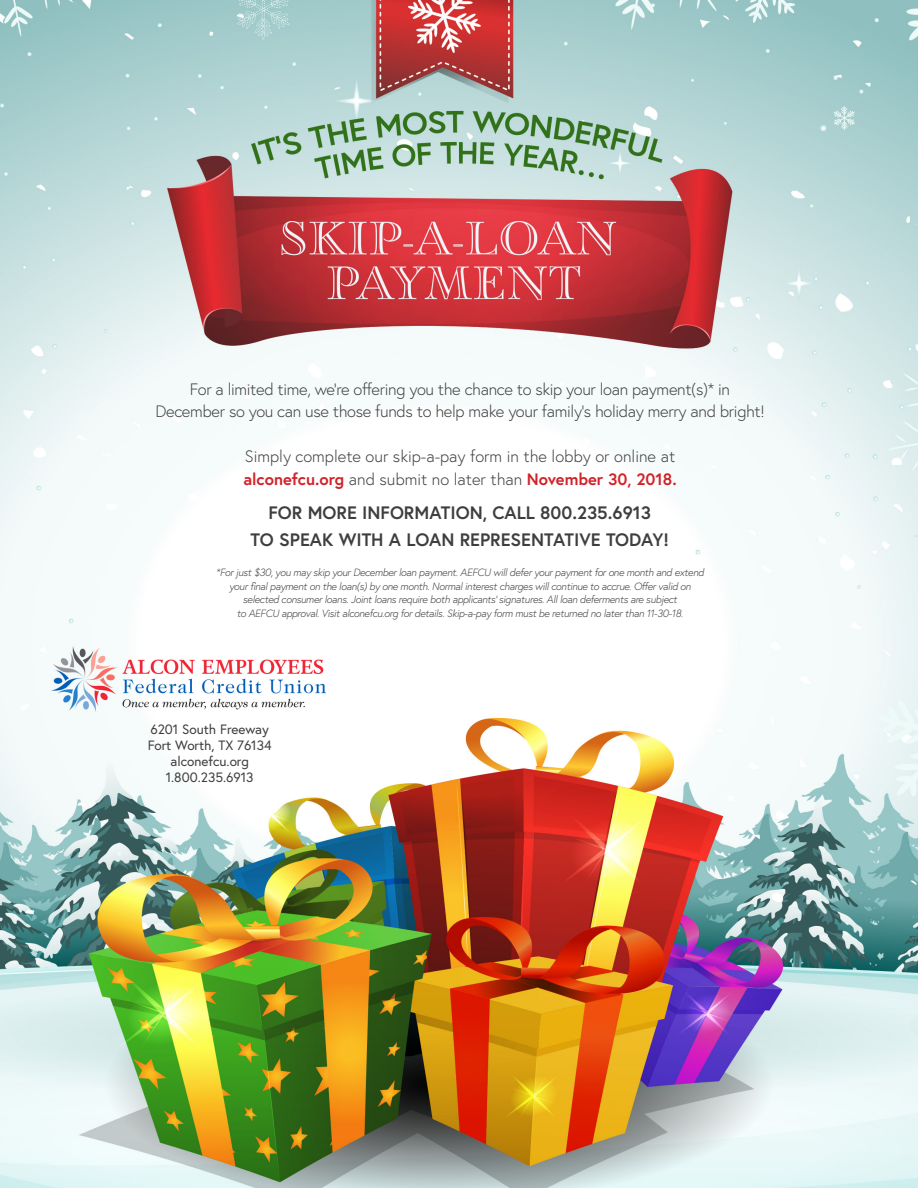
<style>
.page{position:relative;width:918px;height:1188px;background:#fff}
.page>*{position:absolute;margin:0;border:0;box-sizing:border-box;transform-origin:0 0}
.t1{font:700 18px/27px "Europa";color:#3e3e3f;text-align:center}
.t2{font:300 16.5px/22.5px "Europa";letter-spacing:-.02em;color:#3e3e3f;text-align:center}
.t3{font:300 16.5px/22.5px "Europa";color:#3e3e3f}
.t4{font:13.5px "Europa";color:#3e3e3f}
.t5{font:italic 300 10.5px/13.5px "Europa";letter-spacing:-.03em;color:#3e3e3f;text-align:center}
.s1{font-weight:700;color:#d1232a}
</style>
<div class="page">
<img style="left:0;top:0;width:918px;height:1188px">
<p class="t2" style="left:155px;top:377px;width:611px">For a limited time, we’re offering you the chance to skip your loan payment(s)* in<br>December so you can use those funds to help make your family’s holiday merry and bright!</p>
<p class="t3" style="left:243px;top:445px;width:435px">Simply complete our skip-a-pay form in the lobby or online at <span class="s1">alconefcu.org</span> and submit no later than <span class="s1">November 30, 2018.</span></p>
<p class="t1" style="left:251px;top:498px;width:420px">FOR MORE INFORMATION, CALL 800.235.6913<br>TO SPEAK WITH A LOAN REPRESENTATIVE TODAY!</p>
<p class="t5" style="left:216px;top:566px;width:490px">*For just $30, you may skip your December loan payment. AEFCU will defer your payment for one month and extend your final payment on the loan(s) by one month. Normal interest charges will continue to accrue. Offer valid on selected consumer loans. Joint loans require both applicants’ signatures. All loan deferments are subject<br>to AEFCU approval. Visit alconefcu.org for details. Skip-a-pay form must be returned no later than 11-30-18.</p>
<p class="t4" style="left:150px;top:720px;width:120px">6201 South Freeway</p>
<p class="t4" style="left:148px;top:736px;width:126px">Fort Worth, TX 76134</p>
<p class="t4" style="left:171px;top:753px;width:80px">alconefcu.org</p>
<p class="t4" style="left:166px;top:769px;width:89px">1.800.235.6913</p>
</div>
